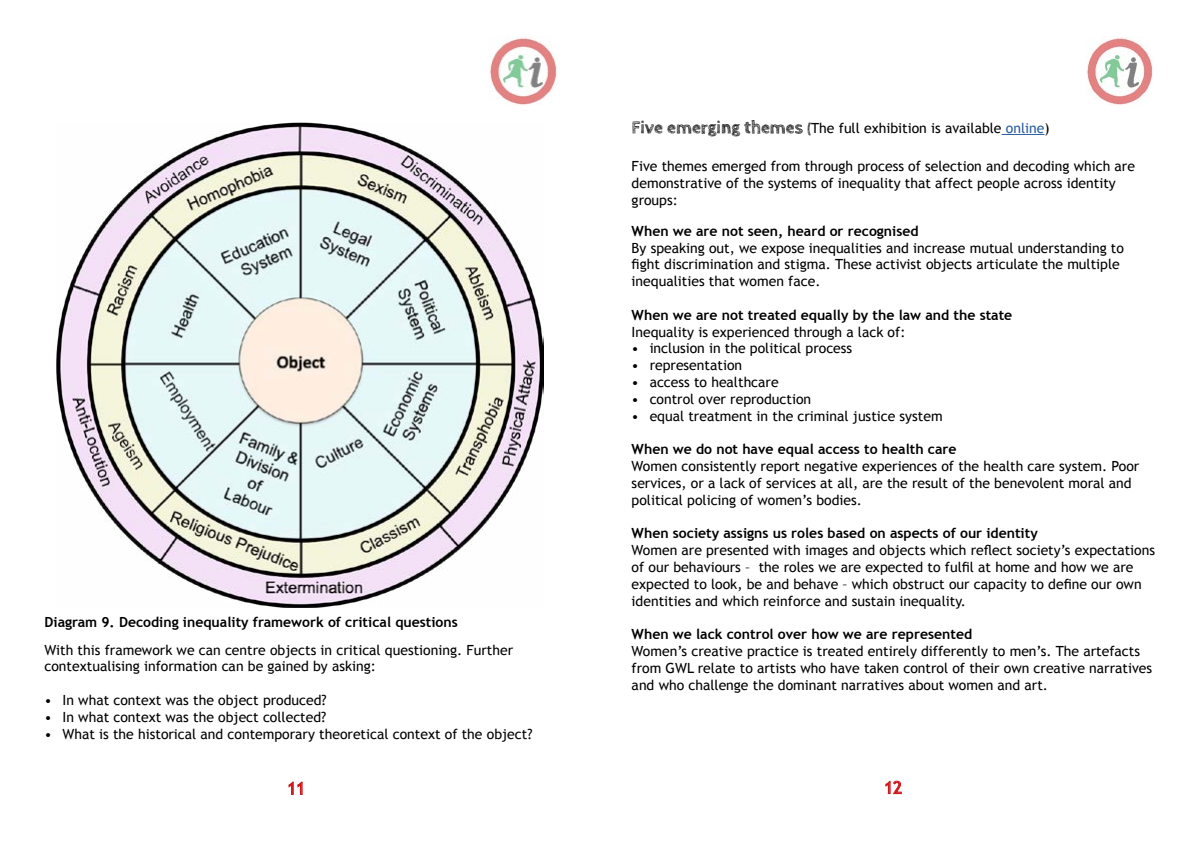
<style>
.page{position:relative;width:1191px;height:842px;background:#fff}
.page>*{position:absolute;margin:0;border:0;box-sizing:border-box;transform-origin:0 0}
.t1{font:17px "Trebuchet MS";color:#cd171a}
.t2{font:14px/16.8px "Trebuchet MS";color:#000}
.t3{font:700 14px "Trebuchet MS";color:#000}
.s1{font-family:"Cabin Sketch";font-weight:700;font-size:18px}
.s2{font-family:"Cabin Sketch";font-weight:700}
.s3{color:#275b9b}
</style>
<div class="page">
<img style="left:490px;top:38px;width:67px;height:67px">
<svg style="left:288px;top:782px;width:15px;height:13px"></svg>
<img style="left:1087px;top:37px;width:66px;height:68px">
<svg style="left:885px;top:781px;width:16px;height:13px"></svg>
<img style="left:56px;top:123px;width:487px;height:484px">
<hr style="left:1001px;top:134px;width:43px;height:1px;background:#275b9b">
<p class="t3" style="left:45px;top:613px;width:415px">Diagram 9. Decoding inequality framework of critical questions</p>
<p class="t2" style="left:45px;top:641px;width:470px">With this framework we can centre objects in critical questioning. Further contextualising information can be gained by asking:</p>
<p class="t2" style="left:45px;top:692px;width:284px">• In what context was the object produced?</p>
<p class="t2" style="left:45px;top:709px;width:283px">• In what context was the object collected?</p>
<p class="t2" style="left:45px;top:725px;width:489px">• What is the historical and contemporary theoretical context of the object?</p>
<p class="t2" style="left:631px;top:119px;width:419px"><span class="s1">Five emerging themes</span> <span class="s2">(</span>The full exhibition is available <span class="s3">online</span>)</p>
<p class="t2" style="left:631px;top:158px;width:505px">Five themes emerged from through process of selection and decoding which are demonstrative of the systems of inequality that affect people across identity groups:</p>
<p class="t3" style="left:631px;top:222px;width:288px">When we are not seen, heard or recognised</p>
<p class="t2" style="left:631px;top:239px;width:494px">By speaking out, we expose inequalities and increase mutual understanding to fight discrimination and stigma. These activist objects articulate the multiple inequalities that women face.</p>
<p class="t3" style="left:631px;top:306px;width:382px">When we are not treated equally by the law and the state</p>
<p class="t2" style="left:631px;top:323px;width:275px">Inequality is experienced through a lack of:</p>
<p class="t2" style="left:631px;top:340px;width:222px">• inclusion in the political process</p>
<p class="t2" style="left:631px;top:357px;width:112px">• representation</p>
<p class="t2" style="left:631px;top:374px;width:148px">• access to healthcare</p>
<p class="t2" style="left:631px;top:391px;width:181px">• control over reproduction</p>
<p class="t2" style="left:631px;top:407px;width:312px">• equal treatment in the criminal justice system</p>
<p class="t3" style="left:631px;top:441px;width:326px">When we do not have equal access to health care</p>
<p class="t2" style="left:631px;top:458px;width:509px">Women consistently report negative experiences of the health care system. Poor services, or a lack of services at all, are the result of the benevolent moral and political policing of women’s bodies.</p>
<p class="t3" style="left:631px;top:525px;width:408px">When society assigns us roles based on aspects of our identity</p>
<p class="t2" style="left:631px;top:542px;width:525px">Women are presented with images and objects which reflect society’s expectations of our behaviours – the roles we are expected to fulfil at home and how we are expected to look, be and behave – which obstruct our capacity to define our own identities and which reinforce and sustain inequality.</p>
<p class="t3" style="left:631px;top:625px;width:342px">When we lack control over how we are represented</p>
<p class="t2" style="left:631px;top:643px;width:522px">Women’s creative practice is treated entirely differently to men’s. The artefacts from GWL relate to artists who have taken control of their own creative narratives and who challenge the dominant narratives about women and art.</p>
<p class="t1" style="left:287px;top:778px;width:19px">11</p>
<p class="t1" style="left:884px;top:777px;width:19px">12</p>
</div>
